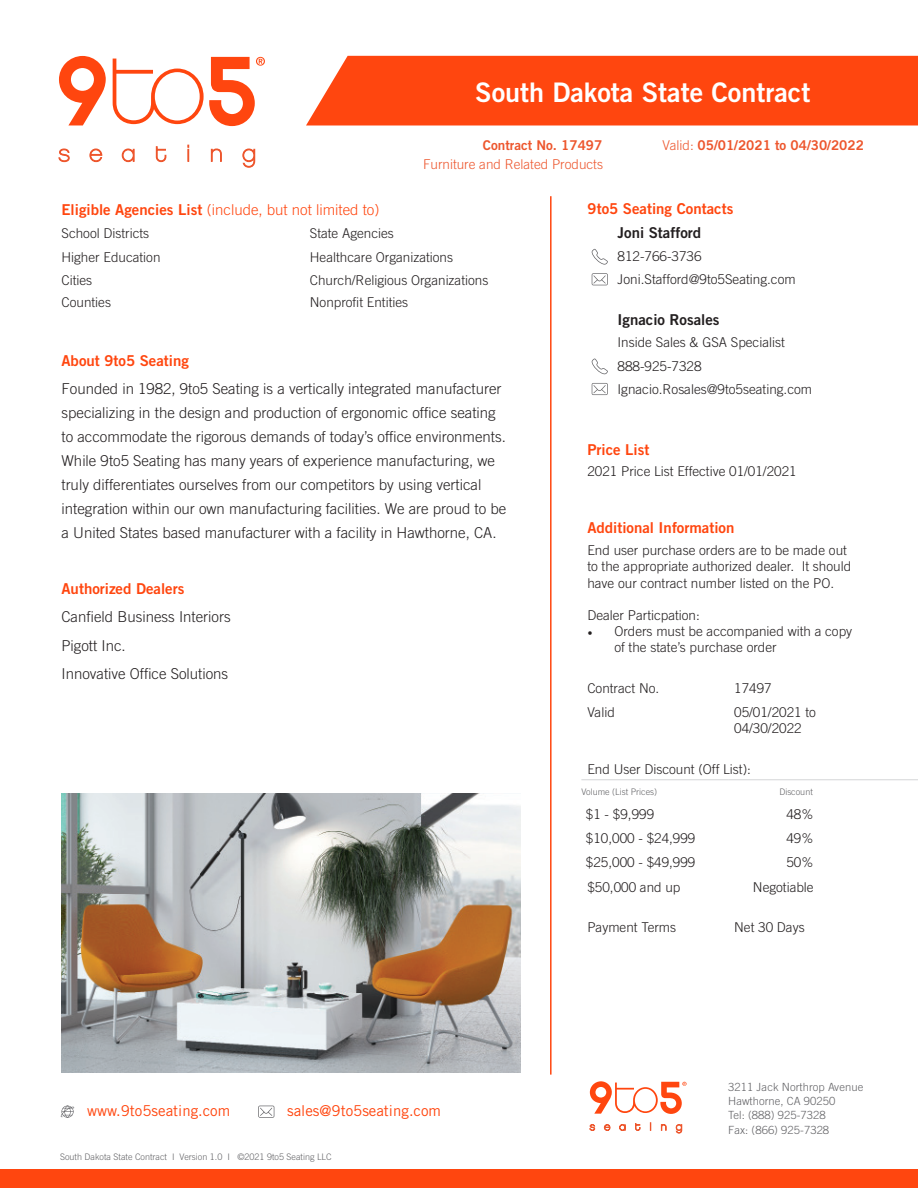
<style>
.page{position:relative;width:918px;height:1188px;background:#fff}
.page>*{position:absolute;margin:0;border:0;box-sizing:border-box;transform-origin:0 0}
.t1{font:27px "Trade Gothic Bold Two";color:#fff}
.t2{font:300 15px/24px "Trade Gothic";color:#231f20}
.t3{font:15px "Trade Gothic Bold Two";color:#ff460f}
.t4{font:300 15px "Trade Gothic";color:#ff460f}
.t5{font:15px "Trade Gothic";color:#ff460f}
.t6{font:15px "Trade Gothic Bold Two";color:#231f20}
.t7{font:300 13.5px/16.2px "Trade Gothic";color:#231f20}
.t8{font:13.5px "Trade Gothic Bold Two";color:#ed562d}
.t9{font:300 13.5px "Trade Gothic";color:#ed562d}
.t10{font:300 11.25px "Trade Gothic";letter-spacing:.005em;color:#636366}
.t11{font:300 9px "Trade Gothic";color:#636366}
.s1{font-family:"Trade Gothic";font-weight:300}
.s2{font-family:"Trade Gothic Bold Two";font-weight:400}
.s3{font-family:"Minion Pro";font-weight:400}
</style>
<div class="page">
<hr style="left:581px;top:779px;width:147px;height:1px;background:#d4d5d7">
<hr style="left:728px;top:779px;width:136px;height:1px;background:#d4d5d7">
<hr style="left:864px;top:779px;width:54px;height:1px;background:#d4d5d7">
<hr style="left:550px;top:196px;width:2px;height:879px;background:#ff460f">
<svg style="left:589px;top:1124px;width:6px;height:7px"></svg>
<svg style="left:604px;top:1124px;width:6px;height:7px"></svg>
<svg style="left:619px;top:1124px;width:7px;height:7px"></svg>
<svg style="left:635px;top:1123px;width:5px;height:8px"></svg>
<svg style="left:661px;top:1124px;width:5px;height:7px"></svg>
<svg style="left:676px;top:1124px;width:6px;height:9px"></svg>
<svg style="left:590px;top:1081px;width:97px;height:33px"></svg>
<div style="left:0;top:1169px;width:918px;height:19px;background:#ff460f"></div>
<svg style="left:59px;top:56px;width:47px;height:69px"></svg>
<svg style="left:58px;top:148px;width:12px;height:14px"></svg>
<svg style="left:89px;top:148px;width:14px;height:14px"></svg>
<svg style="left:121px;top:148px;width:14px;height:14px"></svg>
<svg style="left:155px;top:146px;width:12px;height:16px"></svg>
<svg style="left:187px;top:145px;width:2px;height:17px"></svg>
<svg style="left:211px;top:148px;width:11px;height:14px"></svg>
<svg style="left:242px;top:148px;width:14px;height:20px"></svg>
<svg style="left:113px;top:57px;width:152px;height:69px"></svg>
<div style="left:306px;top:56px;width:612px;height:69px;background:#ff460f"></div>
<svg style="left:61px;top:1106px;width:13px;height:12px"></svg>
<svg style="left:258px;top:1106px;width:16px;height:12px"></svg>
<svg style="left:592px;top:383px;width:16px;height:12px"></svg>
<svg style="left:592px;top:273px;width:16px;height:12px"></svg>
<svg style="left:592px;top:359px;width:16px;height:15px"></svg>
<svg style="left:592px;top:249px;width:16px;height:16px"></svg>
<img style="left:61px;top:794px;width:459px;height:279px">
<p class="t1" style="left:475px;top:75px;width:337px">South Dakota State Contract</p>
<p class="t8" style="left:483px;top:137px;width:121px">Contract No. 17497</p>
<p class="t8" style="left:663px;top:137px;width:203px"><span class="s1">Valid:</span> 05/01/2021 to 04/30/2022</p>
<p class="t9" style="left:423px;top:156px;width:182px">Furniture and Related Products</p>
<p class="t4" style="left:62px;top:201px;width:319px"><span class="s2">Eligible Agencies List</span> (include, but not limited to)</p>
<p class="t7" style="left:62px;top:225px;width:89px">School Districts</p>
<p class="t7" style="left:310px;top:225px;width:86px">State Agencies</p>
<p class="t7" style="left:62px;top:249px;width:101px">Higher Education</p>
<p class="t7" style="left:310px;top:249px;width:145px">Healthcare Organizations</p>
<p class="t7" style="left:62px;top:271px;width:32px">Cities</p>
<p class="t7" style="left:310px;top:271px;width:180px">Church/Religious Organizations</p>
<p class="t7" style="left:62px;top:294px;width:51px">Counties</p>
<p class="t7" style="left:310px;top:294px;width:100px">Nonprofit Entities</p>
<p class="t3" style="left:62px;top:351px;width:129px">About 9to5 Seating</p>
<p class="t2" style="left:62px;top:377px;width:446px">Founded in 1982, 9to5 Seating is a vertically integrated manufacturer specializing in the design and production of ergonomic office seating to accommodate the rigorous demands of today’s office environments.<br>While 9to5 Seating has many years of experience manufacturing, we truly differentiates ourselves from our competitors by using vertical integration within our own manufacturing facilities. We are proud to be a United States based manufacturer with a facility in Hawthorne, CA.</p>
<p class="t3" style="left:62px;top:579px;width:124px">Authorized Dealers</p>
<p class="t2" style="left:62px;top:605px;width:171px">Canfield Business Interiors</p>
<p class="t2" style="left:62px;top:633px;width:66px">Pigott Inc.</p>
<p class="t2" style="left:62px;top:662px;width:168px">Innovative Office Solutions</p>
<p class="t5" style="left:87px;top:1102px;width:145px">www.9to5seating.com</p>
<p class="t5" style="left:287px;top:1102px;width:156px">sales@9to5seating.com</p>
<p class="t11" style="left:60px;top:1152px;width:273px">South Dakota State Contract I Version 1.0 I ©2021 9to5 Seating LLC</p>
<p class="t3" style="left:588px;top:200px;width:147px">9to5 Seating Contacts</p>
<p class="t6" style="left:618px;top:224px;width:85px">Joni Stafford</p>
<p class="t7" style="left:618px;top:248px;width:86px">812-766-3736</p>
<p class="t7" style="left:618px;top:271px;width:180px">Joni.Stafford@9to5Seating.com</p>
<p class="t6" style="left:618px;top:310px;width:104px">Ignacio Rosales</p>
<p class="t7" style="left:618px;top:334px;width:169px">Inside Sales &amp; GSA Specialist</p>
<p class="t7" style="left:618px;top:358px;width:86px">888-925-7328</p>
<p class="t7" style="left:618px;top:381px;width:196px">Ignacio.Rosales@9to5seating.com</p>
<p class="t3" style="left:587px;top:440px;width:64px">Price List</p>
<p class="t7" style="left:587px;top:463px;width:211px">2021 Price List Effective 01/01/2021</p>
<p class="t3" style="left:587px;top:518px;width:149px">Additional Information</p>
<p class="t7" style="left:587px;top:542px;width:265px">End user purchase orders are to be made out to the appropriate authorized dealer. It should have our contract number listed on the PO.</p>
<p class="t7" style="left:587px;top:607px;width:114px">Dealer Particpation:</p>
<p class="t7" style="left:614px;top:623px;width:239px;text-indent:-27px"><span class="s3">•</span> Orders must be accompanied with a copy of the state’s purchase order</p>
<p class="t7" style="left:587px;top:680px;width:74px">Contract No.</p>
<p class="t7" style="left:734px;top:680px;width:39px">17497</p>
<p class="t7" style="left:587px;top:704px;width:29px">Valid</p>
<p class="t7" style="left:734px;top:704px;width:83px">05/01/2021 to<br>04/30/2022</p>
<p class="t7" style="left:587px;top:761px;width:165px">End User Discount (Off List):</p>
<p class="t11" style="left:581px;top:787px;width:77px">Volume (List Prices)</p>
<p class="t11" style="left:779px;top:787px;width:35px">Discount</p>
<p class="t7" style="left:586px;top:806px;width:70px">$1 - $9,999</p>
<p class="t7" style="left:786px;top:806px;width:29px">48%</p>
<p class="t7" style="left:586px;top:830px;width:111px">$10,000 - $24,999</p>
<p class="t7" style="left:786px;top:830px;width:29px">49%</p>
<p class="t7" style="left:586px;top:853px;width:111px">$25,000 - $49,999</p>
<p class="t7" style="left:786px;top:853px;width:29px">50%</p>
<p class="t7" style="left:587px;top:879px;width:95px">$50,000 and up</p>
<p class="t7" style="left:753px;top:879px;width:62px">Negotiable</p>
<p class="t7" style="left:587px;top:919px;width:90px">Payment Terms</p>
<p class="t7" style="left:734px;top:919px;width:72px">Net 30 Days</p>
<p class="t10" style="left:728px;top:1081px;width:137px">3211 Jack Northrop Avenue</p>
<p class="t10" style="left:728px;top:1094px;width:109px">Hawthorne, CA 90250</p>
<p class="t10" style="left:728px;top:1109px;width:99px">Tel: (888) 925-7328</p>
<p class="t10" style="left:728px;top:1123px;width:103px">Fax: (866) 925-7328</p>
</div>
